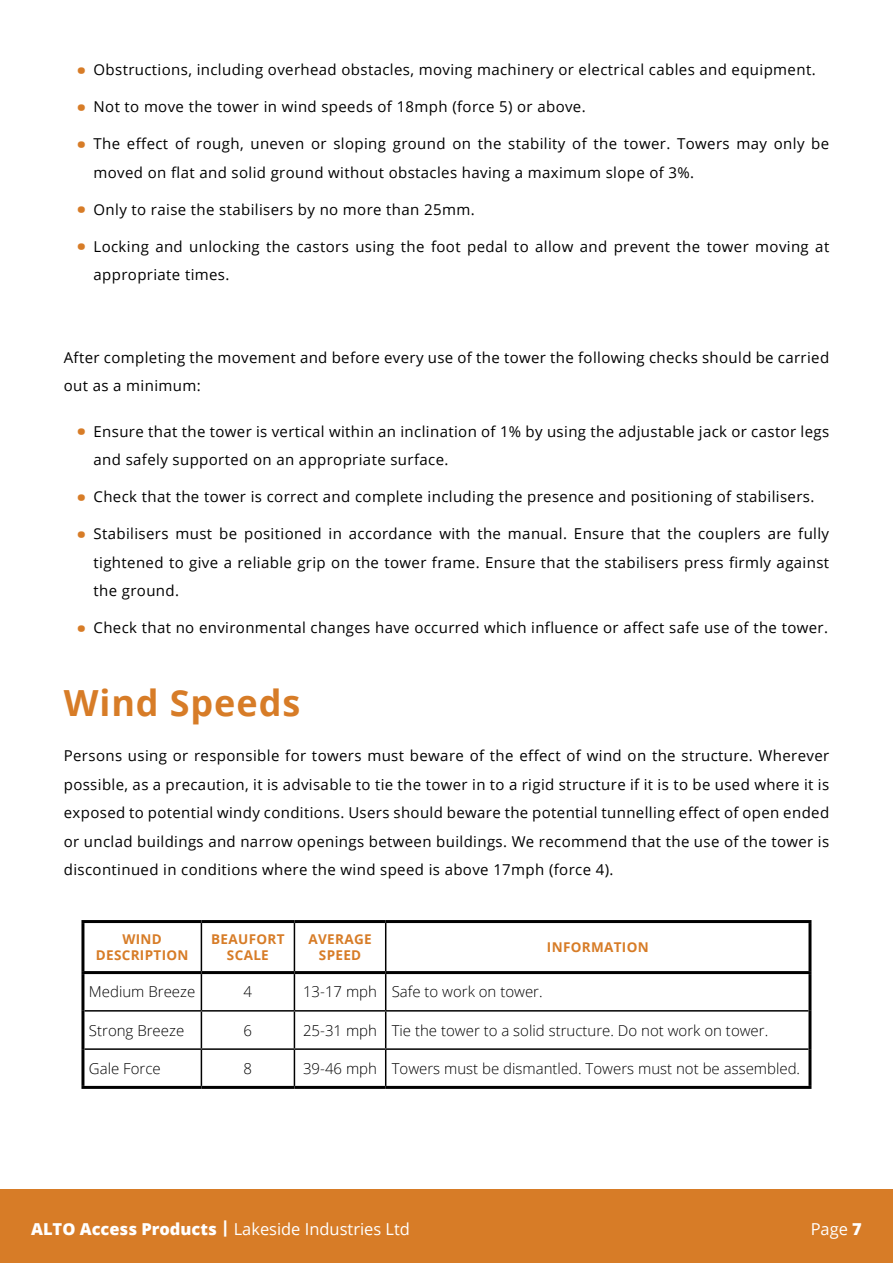
<style>
.page{position:relative;width:893px;height:1263px;background:#fff}
.page>*{position:absolute;margin:0;border:0;box-sizing:border-box;transform-origin:0 0}
.t1{font:700 36px "Open Sans";letter-spacing:.025em;color:#d77c27}
.t2{font:800 34.5px "Open Sans";color:#d77c27}
.t3{font:16.5px "Open Sans";color:#fff}
.t4{font:15px/28.5px "Open Sans";letter-spacing:.025em;color:#000}
.t5{font:300 15px "Open Sans";color:#000}
.t6{font:700 13.5px/16.2px "Open Sans";letter-spacing:.025em;color:#d77c27;text-align:center}
.s1{font-weight:800}
</style>
<div class="page">
<div style="left:0;top:1189px;width:893px;height:74px;background:#d77c27"></div>
<hr style="left:201px;top:923px;width:1px;height:48px;background:#000">
<hr style="left:294px;top:923px;width:1px;height:48px;background:#000">
<hr style="left:385px;top:923px;width:1px;height:48px;background:#000">
<hr style="left:201px;top:974px;width:1px;height:36px;background:#000">
<hr style="left:294px;top:974px;width:1px;height:36px;background:#000">
<hr style="left:385px;top:974px;width:1px;height:36px;background:#000">
<hr style="left:84px;top:1010px;width:117px;height:1px;background:#000">
<hr style="left:201px;top:1010px;width:93px;height:1px;background:#000">
<hr style="left:201px;top:1011px;width:1px;height:37px;background:#000">
<hr style="left:294px;top:1010px;width:92px;height:1px;background:#000">
<hr style="left:294px;top:1011px;width:1px;height:37px;background:#000">
<hr style="left:386px;top:1010px;width:422px;height:1px;background:#000">
<hr style="left:385px;top:1011px;width:1px;height:37px;background:#000">
<hr style="left:84px;top:1048px;width:117px;height:2px;background:#000">
<hr style="left:201px;top:1048px;width:93px;height:2px;background:#000">
<hr style="left:201px;top:1050px;width:1px;height:36px;background:#000">
<hr style="left:294px;top:1048px;width:92px;height:2px;background:#000">
<hr style="left:294px;top:1050px;width:1px;height:36px;background:#000">
<hr style="left:386px;top:1048px;width:422px;height:2px;background:#000">
<hr style="left:385px;top:1050px;width:1px;height:36px;background:#000">
<hr style="left:81px;top:974px;width:3px;height:37px;background:#000">
<hr style="left:808px;top:974px;width:3px;height:37px;background:#000">
<hr style="left:81px;top:1011px;width:3px;height:38px;background:#000">
<hr style="left:808px;top:1011px;width:3px;height:38px;background:#000">
<hr style="left:81px;top:1049px;width:3px;height:37px;background:#000">
<hr style="left:808px;top:1049px;width:3px;height:37px;background:#000">
<hr style="left:81px;top:1086px;width:120px;height:3px;background:#000">
<hr style="left:201px;top:1086px;width:93px;height:3px;background:#000">
<hr style="left:294px;top:1086px;width:92px;height:3px;background:#000">
<hr style="left:386px;top:1086px;width:425px;height:3px;background:#000">
<hr style="left:81px;top:920px;width:120px;height:3px;background:#000">
<hr style="left:81px;top:923px;width:3px;height:48px;background:#000">
<hr style="left:201px;top:920px;width:93px;height:3px;background:#000">
<hr style="left:294px;top:920px;width:92px;height:3px;background:#000">
<hr style="left:386px;top:920px;width:425px;height:3px;background:#000">
<hr style="left:808px;top:923px;width:3px;height:48px;background:#000">
<hr style="left:81px;top:971px;width:120px;height:3px;background:#000">
<hr style="left:201px;top:971px;width:93px;height:3px;background:#000">
<hr style="left:294px;top:971px;width:92px;height:3px;background:#000">
<hr style="left:386px;top:971px;width:425px;height:3px;background:#000">
<h2 class="t2" style="left:77px;top:44px;width:11px">·</h2>
<p class="t4" style="left:94px;top:55px;width:724px">Obstructions, including overhead obstacles, moving machinery or electrical cables and equipment.</p>
<h2 class="t2" style="left:77px;top:81px;width:11px">·</h2>
<p class="t4" style="left:94px;top:92px;width:494px">Not to move the tower in wind speeds of 18mph (force 5) or above.</p>
<h2 class="t2" style="left:77px;top:118px;width:11px">·</h2>
<p class="t4" style="left:94px;top:129px;width:737px">The effect of rough, uneven or sloping ground on the stability of the tower. Towers may only be moved on flat and solid ground without obstacles having a maximum slope of 3%.</p>
<h2 class="t2" style="left:77px;top:183px;width:11px">·</h2>
<p class="t4" style="left:94px;top:195px;width:383px">Only to raise the stabilisers by no more than 25mm.</p>
<h2 class="t2" style="left:77px;top:220px;width:11px">·</h2>
<p class="t4" style="left:94px;top:232px;width:737px">Locking and unlocking the castors using the foot pedal to allow and prevent the tower moving at appropriate times.</p>
<p class="t4" style="left:64px;top:343px;width:767px">After completing the movement and before every use of the tower the following checks should be carried out as a minimum:</p>
<h2 class="t2" style="left:77px;top:406px;width:11px">·</h2>
<p class="t4" style="left:94px;top:417px;width:737px">Ensure that the tower is vertical within an inclination of 1% by using the adjustable jack or castor legs and safely supported on an appropriate surface.</p>
<h2 class="t2" style="left:77px;top:471px;width:11px">·</h2>
<p class="t4" style="left:94px;top:482px;width:722px">Check that the tower is correct and complete including the presence and positioning of stabilisers.</p>
<h2 class="t2" style="left:77px;top:508px;width:11px">·</h2>
<p class="t4" style="left:94px;top:519px;width:737px;text-align:justify">Stabilisers must be positioned in accordance with the manual. Ensure that the couplers are fully tightened to give a reliable grip on the tower frame. Ensure that the stabilisers press firmly against the ground.</p>
<h2 class="t2" style="left:77px;top:602px;width:11px">·</h2>
<p class="t4" style="left:94px;top:613px;width:736px">Check that no environmental changes have occurred which influence or affect safe use of the tower.</p>
<h1 class="t1" style="left:64px;top:677px;width:238px">Wind Speeds</h1>
<p class="t4" style="left:64px;top:741px;width:767px;text-align:justify">Persons using or responsible for towers must beware of the effect of wind on the structure. Wherever possible, as a precaution, it is advisable to tie the tower in to a rigid structure if it is to be used where it is exposed to potential windy conditions. Users should beware the potential tunnelling effect of open ended or unclad buildings and narrow openings between buildings. We recommend that the use of the tower is discontinued in conditions where the wind speed is above 17mph (force 4).</p>
<p class="t6" style="left:96px;top:931px;width:94px">WIND<br>DESCRIPTION</p>
<p class="t6" style="left:211px;top:931px;width:75px">BEAUFORT<br>SCALE</p>
<p class="t6" style="left:308px;top:931px;width:65px">AVERAGE<br>SPEED</p>
<p class="t6" style="left:547px;top:939px;width:103px">INFORMATION</p>
<p class="t5" style="left:89px;top:982px;width:108px">Medium Breeze</p>
<p class="t5" style="left:244px;top:982px;width:10px">4</p>
<p class="t5" style="left:303px;top:982px;width:241px">13-17 mph Safe to work on tower.</p>
<p class="t5" style="left:89px;top:1020px;width:97px">Strong Breeze</p>
<p class="t5" style="left:244px;top:1020px;width:10px">6</p>
<p class="t5" style="left:303px;top:1020px;width:467px">25-31 mph Tie the tower to a solid structure. Do not work on tower.</p>
<p class="t5" style="left:89px;top:1058px;width:73px">Gale Force</p>
<p class="t5" style="left:244px;top:1058px;width:10px">8</p>
<p class="t5" style="left:303px;top:1058px;width:499px">39-46 mph Towers must be dismantled. Towers must not be assembled.</p>
<p class="t3" style="left:31px;top:1217px;width:380px"><span class="s1">ALTO Access Products |</span> Lakeside Industries Ltd</p>
<p class="t3" style="left:811px;top:1217px;width:53px">Page <span class="s1">7</span></p>
</div>
